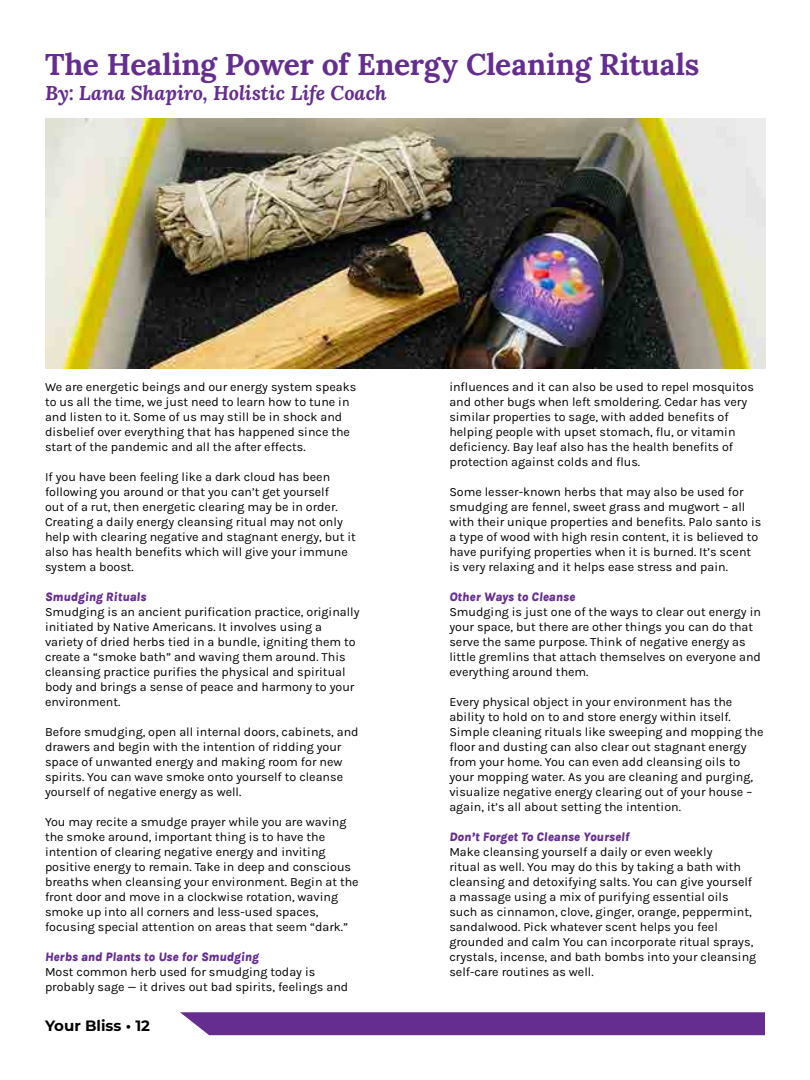
<style>
.page{position:relative;width:810px;height:1080px;background:#fff}
.page>*{position:absolute;margin:0;border:0;box-sizing:border-box;transform-origin:0 0}
.t1{font:700 30px "Lora";letter-spacing:-.01em;color:#662d91}
.t2{font:italic 700 20px "Lora";letter-spacing:-.005em;color:#662d91}
.t3{font:700 15px "Montserrat";color:#000}
.t4{font:12.5px/15px "Karla";color:#000}
.t5{font:italic 800 12.5px "Karla";color:#662d91}
</style>
<div class="page">
<svg style="left:180px;top:1012px;width:585px;height:23px;background:#6b3595"></svg>
<img style="left:46px;top:119px;width:720px;height:250px">
<h1 class="t1" style="left:45px;top:42px;width:656px">The Healing Power of Energy Cleaning Rituals</h1>
<h2 class="t2" style="left:45px;top:79px;width:343px">By: Lana Shapiro, Holistic Life Coach</h2>
<p class="t4" style="left:45px;top:379px;width:313px">We are energetic beings and our energy system speaks to us all the time, we just need to learn how to tune in and listen to it. Some of us may still be in shock and disbelief over everything that has happened since the start of the pandemic and all the after effects.</p>
<p class="t4" style="left:45px;top:469px;width:312px">If you have been feeling like a dark cloud has been following you around or that you can’t get yourself<br>out of a rut, then energetic clearing may be in order.<br>Creating a daily energy cleansing ritual may not only help with clearing negative and stagnant energy, but it also has health benefits which will give your immune system a boost.</p>
<p class="t5" style="left:45px;top:589px;width:103px">Smudging Rituals</p>
<p class="t4" style="left:45px;top:604px;width:316px">Smudging is an ancient purification practice, originally initiated by Native Americans. It involves using a variety of dried herbs tied in a bundle, igniting them to create a “smoke bath” and waving them around. This cleansing practice purifies the physical and spiritual body and brings a sense of peace and harmony to your environment.</p>
<p class="t4" style="left:45px;top:724px;width:315px">Before smudging, open all internal doors, cabinets, and drawers and begin with the intention of ridding your space of unwanted energy and making room for new spirits. You can wave smoke onto yourself to cleanse yourself of negative energy as well.</p>
<p class="t4" style="left:45px;top:814px;width:315px">You may recite a smudge prayer while you are waving the smoke around, important thing is to have the intention of clearing negative energy and inviting positive energy to remain. Take in deep and conscious breaths when cleansing your environment. Begin at the front door and move in a clockwise rotation, waving smoke up into all corners and less-used spaces, focusing special attention on areas that seem “dark.”</p>
<p class="t5" style="left:45px;top:949px;width:215px">Herbs and Plants to Use for Smudging</p>
<p class="t4" style="left:45px;top:964px;width:305px">Most common herb used for smudging today is probably sage — it drives out bad spirits, feelings and</p>
<p class="t3" style="left:45px;top:1015px;width:107px">Your Bliss • 12</p>
<p class="t4" style="left:449px;top:379px;width:306px">influences and it can also be used to repel mosquitos and other bugs when left smoldering. Cedar has very similar properties to sage, with added benefits of helping people with upset stomach, flu, or vitamin deficiency. Bay leaf also has the health benefits of protection against colds and flus.</p>
<p class="t4" style="left:449px;top:484px;width:313px">Some lesser-known herbs that may also be used for smudging are fennel, sweet grass and mugwort – all with their unique properties and benefits. Palo santo is a type of wood with high resin content, it is believed to have purifying properties when it is burned. It’s scent is very relaxing and it helps ease stress and pain.</p>
<p class="t5" style="left:449px;top:589px;width:127px">Other Ways to Cleanse</p>
<p class="t4" style="left:449px;top:604px;width:313px">Smudging is just one of the ways to clear out energy in your space, but there are other things you can do that serve the same purpose. Think of negative energy as little gremlins that attach themselves on everyone and everything around them.</p>
<p class="t4" style="left:449px;top:694px;width:316px">Every physical object in your environment has the ability to hold on to and store energy within itself.<br>Simple cleaning rituals like sweeping and mopping the floor and dusting can also clear out stagnant energy from your home. You can even add cleansing oils to your mopping water. As you are cleaning and purging, visualize negative energy clearing out of your house – again, it’s all about setting the intention.</p>
<p class="t5" style="left:449px;top:829px;width:182px">Don’t Forget To Cleanse Yourself</p>
<p class="t4" style="left:449px;top:844px;width:308px">Make cleansing yourself a daily or even weekly<br>ritual as well. You may do this by taking a bath with cleansing and detoxifying salts. You can give yourself a massage using a mix of purifying essential oils such as cinnamon, clove, ginger, orange, peppermint, sandalwood. Pick whatever scent helps you feel grounded and calm You can incorporate ritual sprays, crystals, incense, and bath bombs into your cleansing self-care routines as well.</p>
</div>
